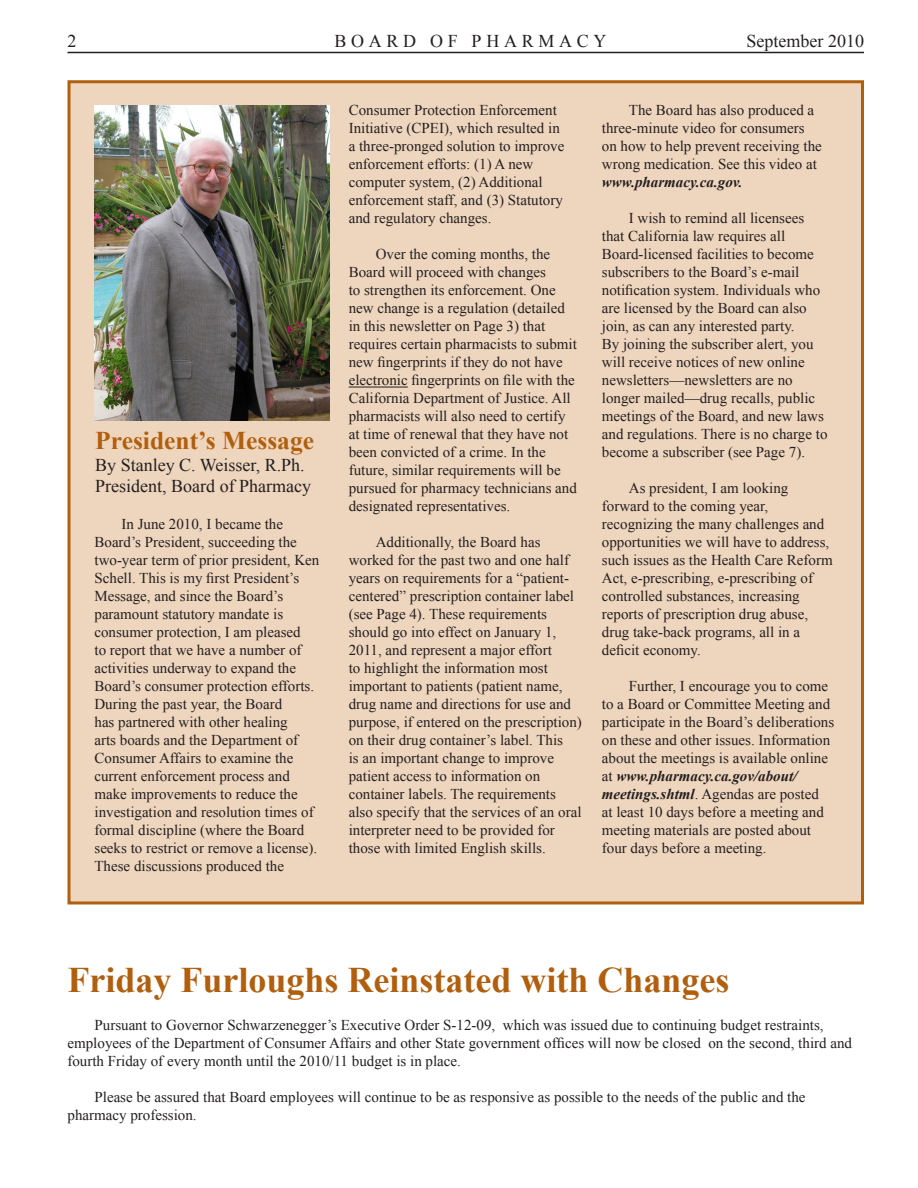
<style>
.page{position:relative;width:918px;height:1188px;background:#fff}
.page>*{position:absolute;margin:0;border:0;box-sizing:border-box;transform-origin:0 0}
.t1{font:700 36px "Times New Roman";color:#b05f0f}
.t2{font:700 25.5px "Times New Roman";color:#b05f0f}
.t3{font:18px "Times New Roman";color:#231f20}
.t4{font:18px "Times New Roman";letter-spacing:.26em;color:#231f20}
.t5{font:15px/18px "Times New Roman";color:#231f20}
.s1{font-weight:700;font-style:italic}
</style>
<div class="page">
<hr style="left:68px;top:52px;width:796px;height:1px;background:#231f20">
<div style="left:68px;top:80px;width:796px;height:824px;background:#eed5bd;border:3px solid #b05f0f"></div>
<img style="left:94px;top:105px;width:236px;height:315px">
<hr style="left:349px;top:387px;width:59px;height:1px;background:#231f20">
<p class="t3" style="left:68px;top:29px;width:10px">2</p>
<p class="t4" style="left:335px;top:29px;width:273px">BOARD OF PHARMACY</p>
<p class="t3" style="left:747px;top:29px;width:119px">September 2010</p>
<p class="t2" style="left:95px;top:423px;width:220px">President’s Message</p>
<p class="t3" style="left:95px;top:453px;width:211px">By Stanley C. Weisser, R.Ph.</p>
<p class="t3" style="left:95px;top:474px;width:217px">President, Board of Pharmacy</p>
<p class="t5" style="left:94px;top:515px;width:226px;text-indent:27px">In June 2010, I became the Board’s President, succeeding the two-year term of prior president, Ken Schell. This is my first President’s Message, and since the Board’s paramount statutory mandate is consumer protection, I am pleased<br>to report that we have a number of activities underway to expand the Board’s consumer protection efforts.<br>During the past year, the Board<br>has partnered with other healing<br>arts boards and the Department of Consumer Affairs to examine the current enforcement process and make improvements to reduce the investigation and resolution times of formal discipline (where the Board seeks to restrict or remove a license).<br>These discussions produced the</p>
<p class="t5" style="left:349px;top:101px;width:217px">Consumer Protection Enforcement Initiative (CPEI), which resulted in a three-pronged solution to improve enforcement efforts: (1) A new computer system, (2) Additional enforcement staff, and (3) Statutory and regulatory changes.</p>
<p class="t5" style="left:349px;top:245px;width:230px;text-indent:27px">Over the coming months, the Board will proceed with changes<br>to strengthen its enforcement. One new change is a regulation (detailed in this newsletter on Page 3) that requires certain pharmacists to submit new fingerprints if they do not have electronic fingerprints on file with the California Department of Justice. All pharmacists will also need to certify at time of renewal that they have not been convicted of a crime. In the future, similar requirements will be pursued for pharmacy technicians and designated representatives.</p>
<p class="t5" style="left:349px;top:533px;width:235px;text-indent:27px">Additionally, the Board has worked for the past two and one half years on requirements for a “patient&shy;centered” prescription container label (see Page 4). These requirements should go into effect on January 1, 2011, and represent a major effort<br>to highlight the information most important to patients (patient name, drug name and directions for use and purpose, if entered on the prescription) on their drug container’s label. This<br>is an important change to improve patient access to information on container labels. The requirements also specify that the services of an oral interpreter need to be provided for those with limited English skills.</p>
<p class="t5" style="left:602px;top:101px;width:221px;text-indent:27px">The Board has also produced a three-minute video for consumers on how to help prevent receiving the wrong medication. See this video at <span class="s1">www.pharmacy.ca.gov.</span></p>
<p class="t5" style="left:602px;top:209px;width:227px;text-indent:27px">I wish to remind all licensees that California law requires all Board-licensed facilities to become subscribers to the Board’s e-mail notification system. Individuals who are licensed by the Board can also join, as can any interested party.<br>By joining the subscriber alert, you will receive notices of new online newsletters—newsletters are no longer mailed—drug recalls, public meetings of the Board, and new laws and regulations. There is no charge to become a subscriber (see Page 7).</p>
<p class="t5" style="left:602px;top:479px;width:232px;text-indent:27px">As president, I am looking forward to the coming year, recognizing the many challenges and opportunities we will have to address, such issues as the Health Care Reform<br>Act, e-prescribing, e-prescribing of controlled substances, increasing reports of prescription drug abuse, drug take-back programs, all in a deficit economy.</p>
<p class="t5" style="left:602px;top:677px;width:234px;text-indent:27px">Further, I encourage you to come to a Board or Committee Meeting and participate in the Board’s deliberations on these and other issues. Information about the meetings is available online at <span class="s1">www.pharmacy.ca.gov/about/ meetings.shtml</span>. Agendas are posted<br>at least 10 days before a meeting and meeting materials are posted about four days before a meeting.</p>
<p class="t1" style="left:68px;top:955px;width:664px">Friday Furloughs Reinstated with Changes</p>
<p class="t5" style="left:68px;top:1016px;width:786px;text-indent:27px">Pursuant to Governor Schwarzenegger’s Executive Order S-12-09, which was issued due to continuing budget restraints, employees of the Department of Consumer Affairs and other State government offices will now be closed on the second, third and fourth Friday of every month until the 2010/11 budget is in place.</p>
<p class="t5" style="left:68px;top:1088px;width:740px;text-indent:27px">Please be assured that Board employees will continue to be as responsive as possible to the needs of the public and the pharmacy profession.</p>
</div>
